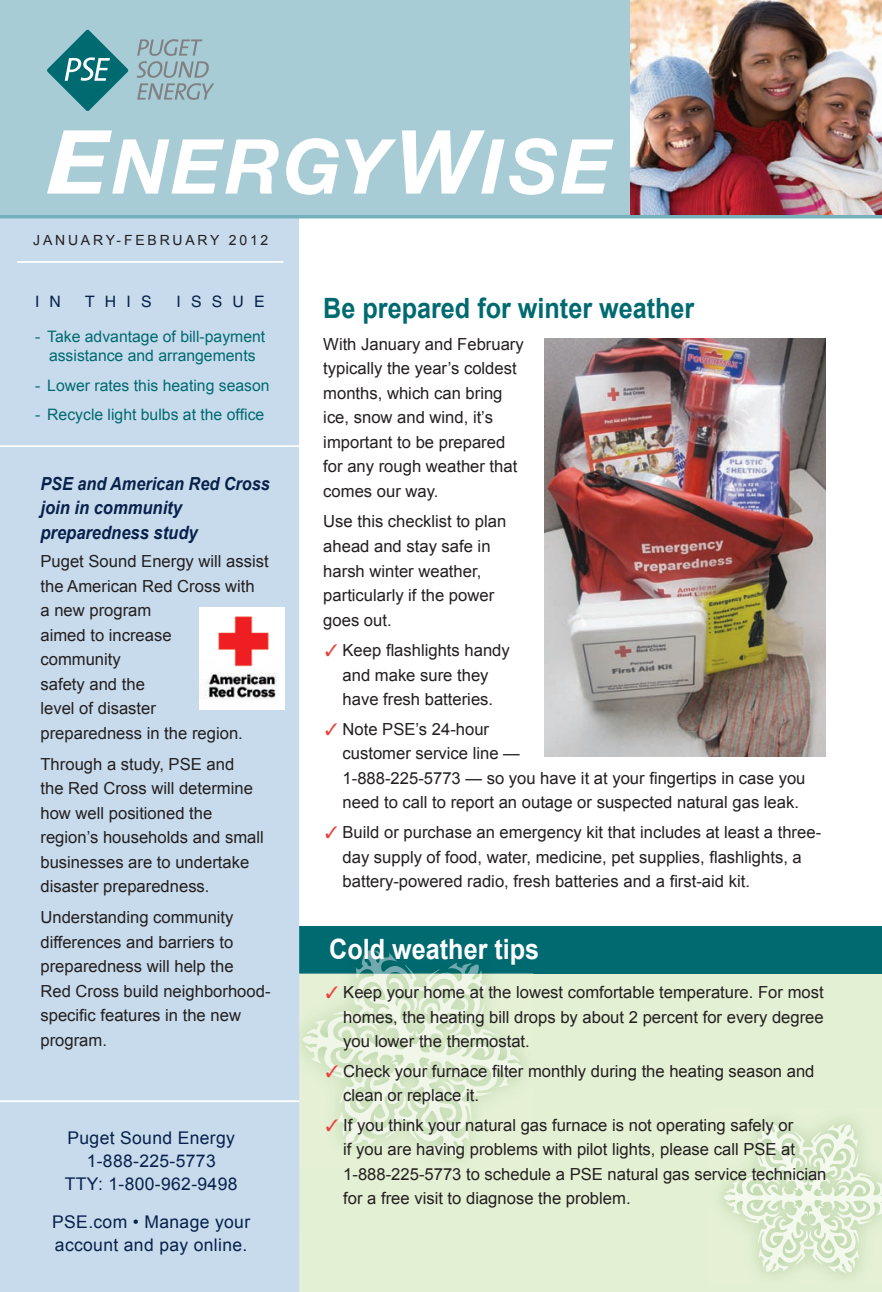
<style>
.page{position:relative;width:882px;height:1292px;background:#fff}
.page>*{position:absolute;margin:0;border:0;box-sizing:border-box;transform-origin:0 0}
.t1{font:700 28px "Arial";color:#006a71;scale:.9 1}
.t2{font:700 28px "Arial";color:#fff;scale:.9 1}
.t3{font:italic 700 18.38px/24.5px "Arial";color:#07214b;scale:.9 1}
.t4{font:italic 700 18.03px "Arial";color:#07214b;scale:.9 1}
.t5{font:17.5px/22.8px "Arial";letter-spacing:.02em;color:#07214b;text-align:center}
.t6{font:16.62px/24.5px "Arial";color:#231f20}
.t7{font:15.75px/19.2px "Arial";color:#006a71;text-align:center}
.t8{font:15.75px "Helvetica";letter-spacing:.65em;color:#07214b}
.t9{font:14px "Arial";letter-spacing:.2em;color:#231f20}
.s1{color:#eb403b}
</style>
<div class="page">
<div style="left:293px;top:970px;width:589px;height:322px;background:#e4f0d4"></div>
<div style="left:294px;top:926px;width:588px;height:47px;background:#006a71"></div>
<img style="left:299px;top:934px;width:1px;height:39px">
<svg style="left:302px;top:950px;width:220px;height:206px"></svg>
<svg style="left:724px;top:1123px;width:158px;height:149px"></svg>
<div style="left:0;top:215px;width:299px;height:1076px;background:#c8dbec"></div>
<div style="left:0;top:0;width:882px;height:216px;background:#a8ccd5"></div>
<img style="left:631px;top:0;width:251px;height:215px">
<svg style="left:137px;top:39px;width:77px;height:61px"></svg>
<svg style="left:47px;top:30px;width:82px;height:81px"></svg>
<svg style="left:47px;top:130px;width:567px;height:65px"></svg>
<hr style="left:0;top:215px;width:882px;height:3px;background:#74b1bd">
<hr style="left:0;top:1100px;width:299px;height:2px;background:#fff">
<hr style="left:17px;top:261px;width:267px;height:2px;background:#fff">
<hr style="left:0;top:445px;width:300px;height:2px;background:#fff">
<img style="left:544px;top:338px;width:282px;height:418px">
<div style="left:200px;top:607px;width:85px;height:102px;background:#fff"></div>
<img style="left:203px;top:672px;width:76px;height:27px">
<img style="left:218px;top:616px;width:51px;height:51px">
<p class="t9" style="left:33px;top:232px;width:237px">JANUARY-FEBRUARY 2012</p>
<p class="t8" style="left:35px;top:292px;width:27px">I N</p>
<p class="t8" style="left:85px;top:292px;width:68px">THIS</p>
<p class="t8" style="left:176px;top:292px;width:90px">ISSUE</p>
<p class="t7" style="left:35px;top:327px;width:232px">- Take advantage of bill-payment assistance and arrangements</p>
<p class="t7" style="left:35px;top:375px;width:236px">- Lower rates this heating season</p>
<p class="t7" style="left:35px;top:405px;width:231px">- Recycle light bulbs at the office</p>
<p class="t4" style="left:41px;top:473px;width:256px">PSE and American Red Cross</p>
<p class="t3" style="left:41px;top:496px;width:176px">join in community preparedness study</p>
<p class="t6" style="left:41px;top:549px;width:230px">Puget Sound Energy will assist the American Red Cross with<br>a new program<br>aimed to increase<br>community<br>safety and the<br>level of disaster<br>preparedness in the region.</p>
<p class="t6" style="left:41px;top:751px;width:225px">Through a study, PSE and<br>the Red Cross will determine how well positioned the region’s households and small businesses are to undertake disaster preparedness.</p>
<p class="t6" style="left:41px;top:905px;width:232px">Understanding community differences and barriers to preparedness will help the<br>Red Cross build neighborhood&shy;specific features in the new program.</p>
<p class="t5" style="left:65px;top:1126px;width:174px">Puget Sound Energy<br>1-888-225-5773<br>TTY: 1-800-962-9498</p>
<p class="t5" style="left:52px;top:1210px;width:199px;text-align:left">PSE.com • Manage your account and pay online.</p>
<h1 class="t1" style="left:323px;top:292px;width:414px">Be prepared for winter weather</h1>
<p class="t6" style="left:323px;top:331px;width:202px">With January and February typically the year’s coldest months, which can bring ice, snow and wind, it’s important to be prepared for any rough weather that comes our way.</p>
<p class="t6" style="left:323px;top:509px;width:184px">Use this checklist to plan ahead and stay safe in harsh winter weather, particularly if the power goes out.</p>
<p class="t6" style="left:325px;top:638px;width:186px;text-align:center"><span class="s1">✓</span> Keep flashlights handy and make sure they have fresh batteries.</p>
<p class="t6" style="left:343px;top:717px;width:464px;text-indent:-18px"><span class="s1">✓</span> Note PSE’s 24-hour<br>customer service line —<br>1-888-225-5773 — so you have it at your fingertips in case you need to call to report an outage or suspected natural gas leak.</p>
<p class="t6" style="left:343px;top:820px;width:480px;text-indent:-18px"><span class="s1">✓</span> Build or purchase an emergency kit that includes at least a three&shy;day supply of food, water, medicine, pet supplies, flashlights, a battery-powered radio, fresh batteries and a first-aid kit.</p>
<h1 class="t2" style="left:329px;top:934px;width:235px">Cold weather tips</h1>
<p class="t6" style="left:343px;top:980px;width:482px;text-align:justify;text-indent:-18px"><span class="s1">✓</span> Keep your home at the lowest comfortable temperature. For most homes, the heating bill drops by about 2 percent for every degree you lower the thermostat.</p>
<p class="t6" style="left:343px;top:1058px;width:473px;text-indent:-18px"><span class="s1">✓</span> Check your furnace filter monthly during the heating season and clean or replace it.</p>
<p class="t6" style="left:343px;top:1112px;width:485px;text-indent:-18px"><span class="s1">✓</span> If you think your natural gas furnace is not operating safely or<br>if you are having problems with pilot lights, please call PSE at 1-888-225-5773 to schedule a PSE natural gas service technician for a free visit to diagnose the problem.</p>
</div>
